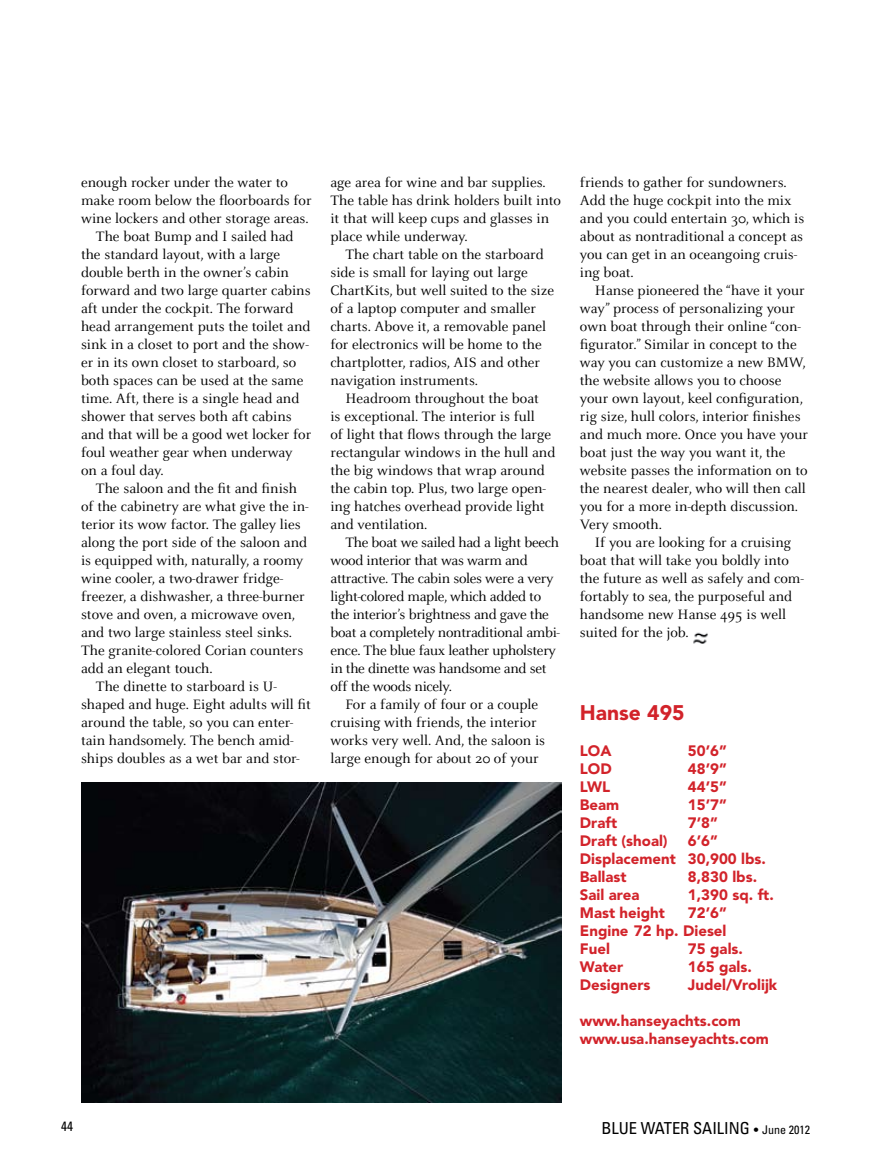
<style>
.page{position:relative;width:878px;height:1175px;background:#fff}
.page>*{position:absolute;margin:0;border:0;box-sizing:border-box;transform-origin:0 0}
.t1{font:900 21px "Avenir";color:#d2232a}
.t2{font:condensed 16.5px "Univers";color:#000}
.t3{font:15px/18px "Celeste";color:#000}
.t4{font:15px/18px "Celeste";letter-spacing:-.02em;color:#000}
.t5{font:900 15px/18px "Avenir";color:#d2232a}
.t6{font:condensed 13.5px "Univers";color:#000}
.s1{font-family:"Clearface Gothic LH";font-weight:500;font-stretch:normal;font-size:12px}
.s2{font-size:12px}
</style>
<div class="page">
<img style="left:693px;top:632px;width:15px;height:12px">
<img style="left:81px;top:782px;width:480px;height:320px">
<p class="t3" style="left:81px;top:173px;width:208px">enough rocker under the water to</p>
<p class="t3" style="left:81px;top:191px;width:232px">make room below the floorboards for</p>
<p class="t3" style="left:81px;top:209px;width:229px">wine lockers and other storage areas.</p>
<p class="t3" style="left:96px;top:227px;width:199px">The boat Bump and I sailed had</p>
<p class="t3" style="left:81px;top:245px;width:201px">the standard layout, with a large</p>
<p class="t3" style="left:81px;top:263px;width:209px">double berth in the owner’s cabin</p>
<p class="t3" style="left:81px;top:281px;width:231px">forward and two large quarter cabins</p>
<p class="t3" style="left:81px;top:299px;width:214px">aft under the cockpit. The forward</p>
<p class="t3" style="left:81px;top:317px;width:231px">head arrangement puts the toilet and</p>
<p class="t3" style="left:81px;top:335px;width:229px">sink in a closet to port and the show-</p>
<p class="t3" style="left:81px;top:353px;width:217px">er in its own closet to starboard, so</p>
<p class="t3" style="left:81px;top:371px;width:224px">both spaces can be used at the same</p>
<p class="t3" style="left:81px;top:389px;width:220px">time. Aft, there is a single head and</p>
<p class="t3" style="left:81px;top:407px;width:212px">shower that serves both aft cabins</p>
<p class="t3" style="left:81px;top:425px;width:232px">and that will be a good wet locker for</p>
<p class="t3" style="left:81px;top:443px;width:213px">foul weather gear when underway</p>
<p class="t3" style="left:81px;top:461px;width:84px">on a foul day.</p>
<p class="t3" style="left:96px;top:479px;width:203px">The saloon and the fit and finish</p>
<p class="t3" style="left:81px;top:497px;width:229px">of the cabinetry are what give the in-</p>
<p class="t3" style="left:81px;top:515px;width:221px">terior its wow factor. The galley lies</p>
<p class="t3" style="left:81px;top:533px;width:227px">along the port side of the saloon and</p>
<p class="t3" style="left:81px;top:551px;width:224px">is equipped with, naturally, a roomy</p>
<p class="t3" style="left:81px;top:569px;width:204px">wine cooler, a two-drawer fridge-</p>
<p class="t3" style="left:81px;top:587px;width:225px">freezer, a dishwasher, a three-burner</p>
<p class="t3" style="left:81px;top:605px;width:216px">stove and oven, a microwave oven,</p>
<p class="t3" style="left:81px;top:623px;width:213px">and two large stainless steel sinks.</p>
<p class="t3" style="left:81px;top:641px;width:224px">The granite-colored Corian counters</p>
<p class="t3" style="left:81px;top:659px;width:133px">add an elegant touch.</p>
<p class="t3" style="left:96px;top:677px;width:183px">The dinette to starboard is U-</p>
<p class="t3" style="left:81px;top:695px;width:231px">shaped and huge. Eight adults will fit</p>
<p class="t3" style="left:81px;top:713px;width:214px">around the table, so you can enter-</p>
<p class="t3" style="left:81px;top:731px;width:214px">tain handsomely. The bench amid-</p>
<p class="t3" style="left:81px;top:749px;width:220px">ships doubles as a wet bar and stor-</p>
<p class="t3" style="left:330px;top:173px;width:232px">age area for wine and bar supplies.<br>The table has drink holders built into it that will keep cups and glasses in place while underway.</p>
<p class="t3" style="left:330px;top:245px;width:225px;text-indent:15px">The chart table on the starboard side is small for laying out large ChartKits, but well suited to the size of a laptop computer and smaller charts. Above it, a removable panel for electronics will be home to the chartplotter, radios, AIS and other navigation instruments.</p>
<p class="t3" style="left:330px;top:389px;width:226px;text-indent:15px">Headroom throughout the boat<br>is exceptional. The interior is full<br>of light that flows through the large rectangular windows in the hull and the big windows that wrap around the cabin top. Plus, two large open&shy;ing hatches overhead provide light and ventilation.</p>
<p class="t4" style="left:330px;top:533px;width:231px;text-indent:15px">The boat we sailed had a light beech wood interior that was warm and attractive. The cabin soles were a very light-colored maple, which added to the interior’s brightness and gave the boat a completely nontraditional ambi&shy;ence. The blue faux leather upholstery in the dinette was handsome and set off the woods nicely.</p>
<p class="t3" style="left:330px;top:695px;width:216px;text-align:center">For a family of four or a couple cruising with friends, the interior works very well. And, the saloon is large enough for about 20 of your</p>
<p class="t3" style="left:580px;top:173px;width:226px">friends to gather for sundowners.<br>Add the huge cockpit into the mix and you could entertain 30, which is about as nontraditional a concept as you can get in an oceangoing cruis&shy;ing boat.</p>
<p class="t3" style="left:580px;top:281px;width:230px;text-indent:15px">Hanse pioneered the “have it your way” process of personalizing your own boat through their online “con&shy;figurator.” Similar in concept to the way you can customize a new BMW, the website allows you to choose your own layout, keel configuration, rig size, hull colors, interior finishes and much more. Once you have your boat just the way you want it, the website passes the information on to the nearest dealer, who will then call you for a more in-depth discussion.<br>Very smooth.</p>
<p class="t3" style="left:580px;top:533px;width:225px;text-indent:15px">If you are looking for a cruising boat that will take you boldly into the future as well as safely and com&shy;fortably to sea, the purposeful and handsome new Hanse 495 is well suited for the job.</p>
<h1 class="t1" style="left:580px;top:700px;width:106px">Hanse 495</h1>
<p class="t5" style="left:580px;top:742px;width:33px">LOA</p>
<p class="t5" style="left:688px;top:742px;width:40px">50’6”</p>
<p class="t5" style="left:580px;top:760px;width:33px">LOD</p>
<p class="t5" style="left:688px;top:760px;width:40px">48’9”</p>
<p class="t5" style="left:580px;top:778px;width:32px">LWL</p>
<p class="t5" style="left:688px;top:778px;width:40px">44’5”</p>
<p class="t5" style="left:580px;top:796px;width:41px">Beam</p>
<p class="t5" style="left:688px;top:796px;width:40px">15’7”</p>
<p class="t5" style="left:580px;top:814px;width:39px">Draft</p>
<p class="t5" style="left:688px;top:814px;width:31px">7’8”</p>
<p class="t5" style="left:580px;top:832px;width:89px">Draft (shoal)</p>
<p class="t5" style="left:580px;top:832px;width:188px;text-indent:108px">6’6”<br>Displacement 30,900 lbs.<br>Ballast</p>
<p class="t5" style="left:688px;top:868px;width:71px">8,830 lbs.</p>
<p class="t5" style="left:580px;top:886px;width:61px">Sail area</p>
<p class="t5" style="left:688px;top:886px;width:87px">1,390 sq. ft.</p>
<p class="t5" style="left:580px;top:904px;width:86px">Mast height</p>
<p class="t5" style="left:580px;top:904px;width:148px;text-align:justify;text-indent:108px">72’6” Engine 72 hp. Diesel Fuel</p>
<p class="t5" style="left:688px;top:940px;width:56px">75 gals.</p>
<p class="t5" style="left:580px;top:958px;width:45px">Water</p>
<p class="t5" style="left:688px;top:958px;width:65px">165 gals.</p>
<p class="t5" style="left:580px;top:976px;width:72px">Designers</p>
<p class="t5" style="left:688px;top:976px;width:91px">Judel/Vrolijk</p>
<p class="t5" style="left:580px;top:1012px;width:190px">www.hanseyachts.com www.usa.hanseyachts.com</p>
<p class="t6" style="left:61px;top:1118px;width:13px">44</p>
<p class="t2" style="left:601px;top:1118px;width:210px">BLUE WATER SAILING <span class="s1">•</span> <span class="s2">JUNE 2012</span></p>
</div>
